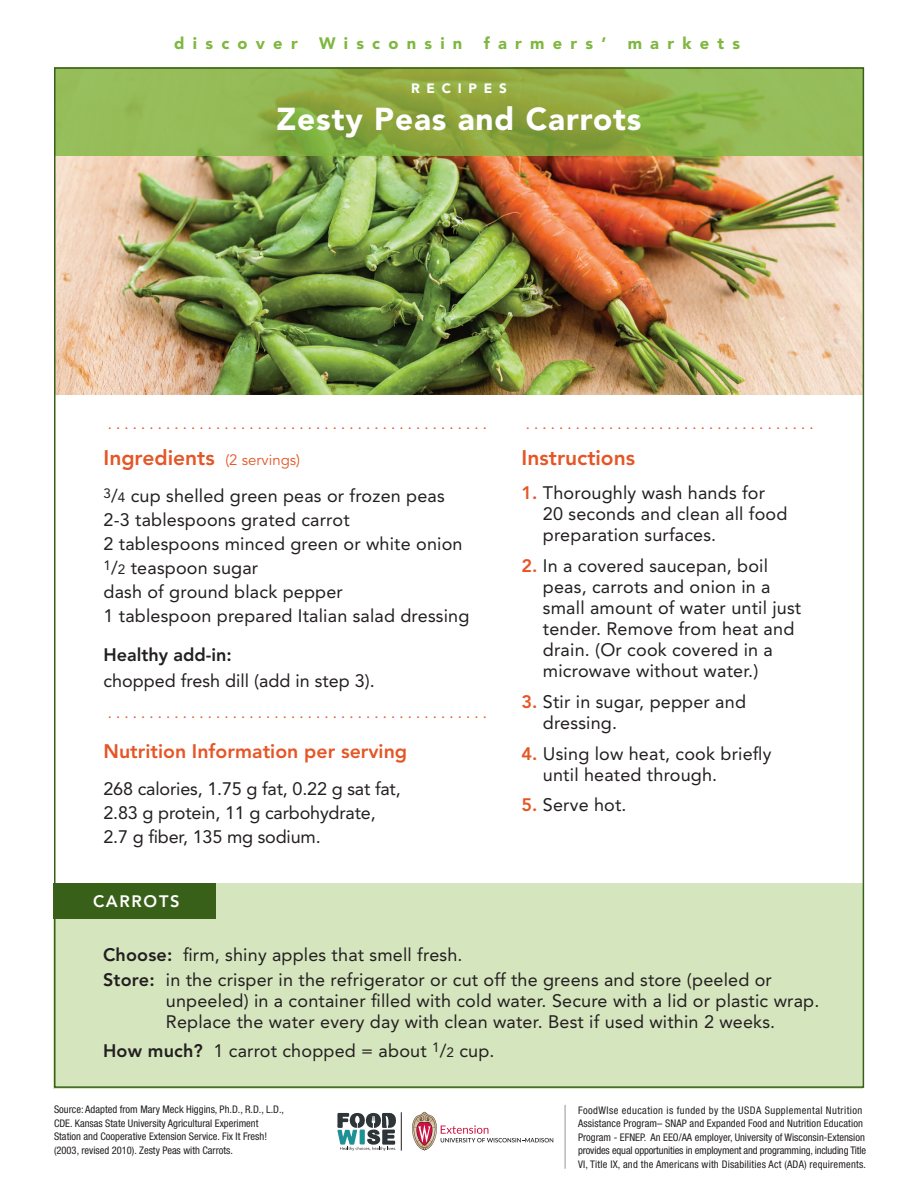
<style>
.page{position:relative;width:918px;height:1188px;background:#fff}
.page>*{position:absolute;margin:0;border:0;box-sizing:border-box;transform-origin:0 0}
.Head_-white{font:900 31.5px "Avenir";letter-spacing:.03em;color:#fff}
.Text_-_Facilitator_G{font:800 21px "Avenir";color:#e55525}
.Text_-_Facilitator_G-2{font:800 19.5px "Avenir";color:#e55525}
.Text_-_Facilitator_G-3{font:18px/21px "Avenir";letter-spacing:.01em;color:#231f20}
.Text_-_Facilitator_G-4{font:18px/24px "Avenir";letter-spacing:-.01em;color:#231f20}
.t1{font:900 16.5px "Avenir";letter-spacing:.5em;color:#7fb740}
.Text_-_Facilitator_G-5{font:800 16.5px "Avenir";letter-spacing:.1em;color:#fff}
.Text_-_Facilitator_G-6{font:15px "Avenir";color:#e55525}
.t2{font:900 13.5px "Avenir";letter-spacing:.5em;color:#fff}
.small_type_-_bottom{font:condensed 10.5px/13.5px "Helvetica Neue";color:#231f20}
.s1{font-weight:400;font-size:15px}
.s2{font-size:13.5px}
.s3{font-weight:800}
.s4{font-weight:800;color:#e55525}
</style>
<div class="page">
<hr style="left:401px;top:1112px;width:1px;height:39px;background:#231f20">
<svg style="left:337px;top:1113px;width:59px;height:38px"></svg>
<svg style="left:412px;top:1112px;width:141px;height:39px"></svg>
<hr style="left:565px;top:1105px;width:1px;height:64px;background:#939598">
<img style="left:57px;top:156px;width:804px;height:239px">
<svg style="left:57px;top:70px;width:804px;height:86px;background:#8fb14a"></svg>
<div style="left:53px;top:883px;width:810px;height:206px;background:#d5e5be"></div>
<div style="left:53px;top:883px;width:163px;height:36px;background:#396019"></div>
<p class="t1" style="left:174px;top:33px;width:125px">discover</p>
<p class="t1" style="left:319px;top:33px;width:145px">Wisconsin</p>
<p class="t1" style="left:484px;top:33px;width:124px">farmers’</p>
<p class="t1" style="left:628px;top:33px;width:114px">markets</p>
<p class="t2" style="left:411px;top:80px;width:97px">RECIPES</p>
<p class="Head_-white" style="left:276px;top:100px;width:367px">Zesty Peas and Carrots</p>
<p class="Text_-_Facilitator_G-6" style="left:108px;top:416px;width:381px">. . . . . . . . . . . . . . . . . . . . . . . . . . . . . . . . . . . . . . . . . . . . . .</p>
<p class="Text_-_Facilitator_G" style="left:104px;top:446px;width:198px">Ingredients <span class="s1">(2 servings)</span></p>
<p class="Text_-_Facilitator_G-3" style="left:104px;top:486px;width:343px"><sup>3</sup>/<span class="s2">4</span> cup shelled green peas or frozen peas</p>
<p class="Text_-_Facilitator_G-3" style="left:104px;top:510px;width:248px">2-3 tablespoons grated carrot</p>
<p class="Text_-_Facilitator_G-3" style="left:104px;top:534px;width:361px">2 tablespoons minced green or white onion</p>
<p class="Text_-_Facilitator_G-3" style="left:104px;top:558px;width:156px"><sup>1</sup>/<span class="s2">2</span> teaspoon sugar</p>
<p class="Text_-_Facilitator_G-3" style="left:104px;top:582px;width:241px">dash of ground black pepper</p>
<p class="Text_-_Facilitator_G-3" style="left:104px;top:606px;width:367px">1 tablespoon prepared Italian salad dressing</p>
<p class="Text_-_Facilitator_G-3" style="left:104px;top:642px;width:273px;line-height:25.5px"><span class="s3">Healthy add-in:<br></span>chopped fresh dill (add in step 3).</p>
<p class="Text_-_Facilitator_G-6" style="left:108px;top:704px;width:381px">. . . . . . . . . . . . . . . . . . . . . . . . . . . . . . . . . . . . . . . . . . . . . .</p>
<p class="Text_-_Facilitator_G-2" style="left:104px;top:740px;width:305px">Nutrition Information per serving</p>
<p class="Text_-_Facilitator_G-4" style="left:104px;top:777px;width:299px">268 calories, 1.75 g fat, 0.22 g sat fat,<br>2.83 g protein, 11 g carbohydrate,<br>2.7 g fiber, 135 mg sodium.</p>
<p class="Text_-_Facilitator_G-5" style="left:93px;top:892px;width:88px">CARROTS</p>
<p class="Text_-_Facilitator_G-6" style="left:526px;top:416px;width:289px">. . . . . . . . . . . . . . . . . . . . . . . . . . . . . . . . . . .</p>
<p class="Text_-_Facilitator_G" style="left:522px;top:446px;width:115px">Instructions</p>
<p class="Text_-_Facilitator_G-3" style="left:543px;top:483px;width:246px;text-indent:-21px"><span class="s4">1.</span> Thoroughly wash hands for<br>20 seconds and clean all food preparation surfaces.</p>
<p class="Text_-_Facilitator_G-3" style="left:543px;top:555px;width:260px;text-indent:-21px"><span class="s4">2.</span> In a covered saucepan, boil peas, carrots and onion in a small amount of water until just tender. Remove from heat and drain. (Or cook covered in a microwave without water.)</p>
<p class="Text_-_Facilitator_G-3" style="left:543px;top:691px;width:205px;text-indent:-21px"><span class="s4">3.</span> Stir in sugar, pepper and dressing.</p>
<p class="Text_-_Facilitator_G-3" style="left:543px;top:743px;width:230px;text-indent:-21px"><span class="s4">4.</span> Using low heat, cook briefly until heated through.</p>
<p class="Text_-_Facilitator_G-3" style="left:522px;top:795px;width:107px"><span class="s4">5.</span> Serve hot.</p>
<p class="Text_-_Facilitator_G-3" style="left:103px;top:944px;width:361px"><span class="s3">Choose:</span> firm, shiny apples that smell fresh.</p>
<p class="Text_-_Facilitator_G-3" style="left:166px;top:970px;width:655px;text-indent:-63px"><span class="s3">Store:</span> in the crisper in the refrigerator or cut off the greens and store (peeled or unpeeled) in a container filled with cold water. Secure with a lid or plastic wrap.<br>Replace the water every day with clean water. Best if used within 2 weeks.</p>
<p class="Text_-_Facilitator_G-3" style="left:103px;top:1040px;width:393px"><span class="s3">How much?</span> 1 carrot chopped = about <sup>1</sup>/<span class="s2">2</span> cup.</p>
<p class="small_type_-_bottom" style="left:54px;top:1103px;width:232px">Source: Adapted from Mary Meck Higgins, Ph.D., R.D., L.D., CDE. Kansas State University Agricultural Experiment Station and Cooperative Extension Service. Fix It Fresh! (2003, revised 2010). Zesty Peas with Carrots.</p>
<p class="small_type_-_bottom" style="left:578px;top:1103px;width:289px">FoodWIse education is funded by the USDA Supplemental Nutrition Assistance Program– SNAP and Expanded Food and Nutrition Education Program - EFNEP. An EEO/AA employer, University of Wisconsin-Extension provides equal opportunities in employment and programming, including Title VI, Title IX, and the Americans with Disabilities Act (ADA) requirements.</p>
</div>
